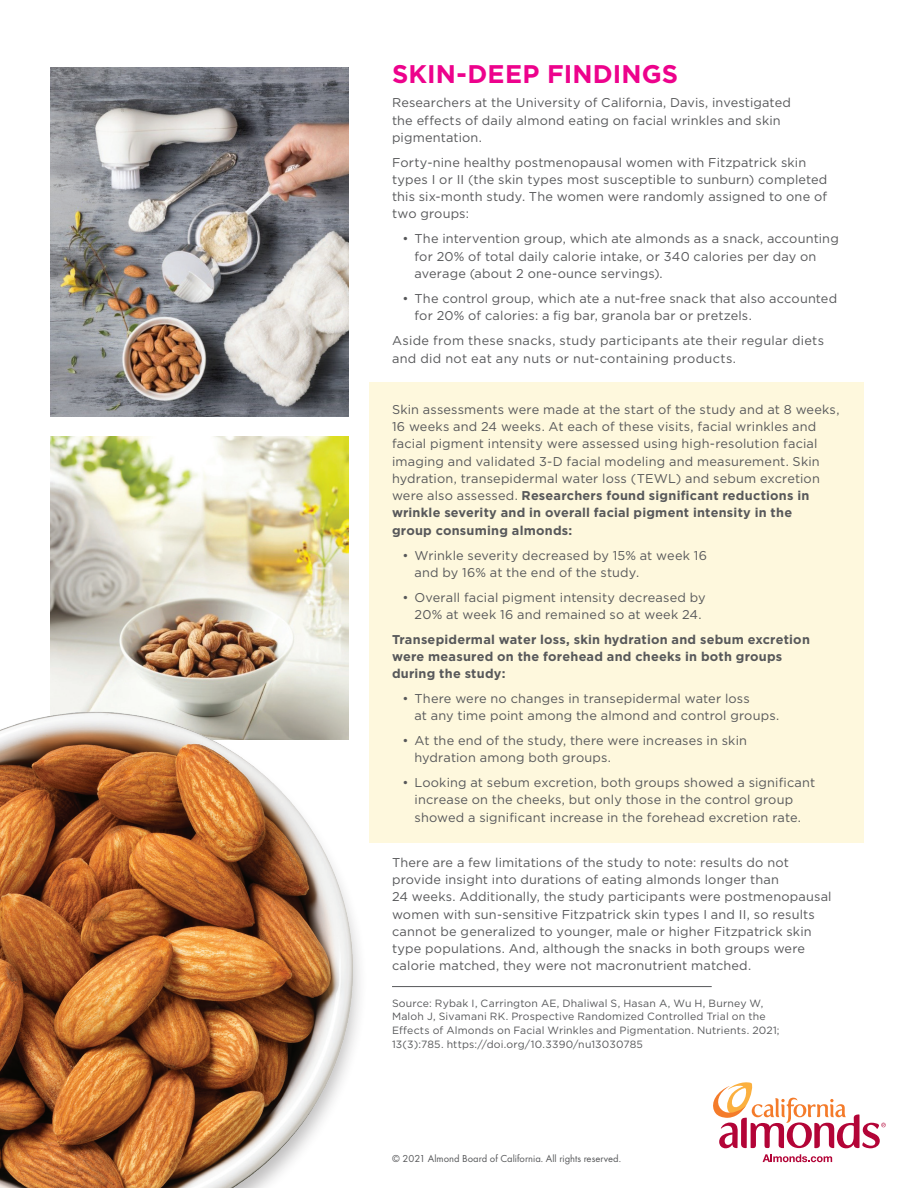
<style>
.page{position:relative;width:918px;height:1188px;background:#fff}
.page>*{position:absolute;margin:0;border:0;box-sizing:border-box;transform-origin:0 0}
.t1{font:700 25.5px "Gotham";letter-spacing:.005em;color:#ed028c}
.t2{font:12.75px/17.2px "Gotham";letter-spacing:.015em;color:#57585a}
.t3{font:700 12.75px/17.2px "Gotham";letter-spacing:.02em;color:#57585a}
.t4{font:10.5px/13.5px "Gotham";letter-spacing:.015em;color:#57585a}
.t5{font:10.5px "Futura T";color:#57585a}
.s1{font-weight:700}
</style>
<div class="page">
<img style="left:51px;top:68px;width:298px;height:348px">
<img style="left:51px;top:437px;width:298px;height:250px">
<div style="left:369px;top:383px;width:495px;height:460px;background:#fef8dd"></div>
<img style="left:0;top:687px;width:429px;height:501px">
<svg style="left:713px;top:1082px;width:173px;height:66px"></svg>
<svg style="left:763px;top:1154px;width:69px;height:8px"></svg>
<hr style="left:392px;top:986px;width:320px;height:1px;background:#57585a">
<h1 class="t1" style="left:392px;top:59px;width:288px">SKIN-DEEP FINDINGS</h1>
<p class="t2" style="left:392px;top:94px;width:400px">Researchers at the University of California, Davis, investigated the effects of daily almond eating on facial wrinkles and skin pigmentation.</p>
<p class="t2" style="left:392px;top:153px;width:437px">Forty-nine healthy postmenopausal women with Fitzpatrick skin types I or II (the skin types most susceptible to sunburn) completed this six-month study. The women were randomly assigned to one of two groups:</p>
<p class="t2" style="left:415px;top:230px;width:426px;text-indent:-12px">• The intervention group, which ate almonds as a snack, accounting for 20% of total daily calorie intake, or 340 calories per day on average (about 2 one-ounce servings).</p>
<p class="t2" style="left:415px;top:289px;width:424px;text-indent:-12px">• The control group, which ate a nut-free snack that also accounted for 20% of calories: a fig bar, granola bar or pretzels.</p>
<p class="t2" style="left:392px;top:332px;width:434px">Aside from these snacks, study participants ate their regular diets and did not eat any nuts or nut-containing products.</p>
<p class="t2" style="left:392px;top:401px;width:449px">Skin assessments were made at the start of the study and at 8 weeks, 16 weeks and 24 weeks. At each of these visits, facial wrinkles and facial pigment intensity were assessed using high-resolution facial imaging and validated 3-D facial modeling and measurement. Skin hydration, transepidermal water loss (TEWL) and sebum excretion were also assessed. <span class="s1">Researchers found significant reductions in wrinkle severity and in overall facial pigment intensity in the<br>group consuming almonds:</span></p>
<p class="t2" style="left:415px;top:546px;width:294px;text-indent:-12px">• Wrinkle severity decreased by 15% at week 16 and by 16% at the end of the study.</p>
<p class="t2" style="left:415px;top:588px;width:293px;text-indent:-12px">• Overall facial pigment intensity decreased by<br>20% at week 16 and remained so at week 24.</p>
<p class="t3" style="left:392px;top:630px;width:419px">Transepidermal water loss, skin hydration and sebum excretion were measured on the forehead and cheeks in both groups during the study:</p>
<p class="t2" style="left:415px;top:690px;width:366px;text-indent:-12px">• There were no changes in transepidermal water loss<br>at any time point among the almond and control groups.</p>
<p class="t2" style="left:415px;top:732px;width:334px;text-indent:-12px">• At the end of the study, there were increases in skin hydration among both groups.</p>
<p class="t2" style="left:415px;top:774px;width:402px;text-indent:-12px">• Looking at sebum excretion, both groups showed a significant increase on the cheeks, but only those in the control group showed a significant increase in the forehead excretion rate.</p>
<p class="t2" style="left:392px;top:854px;width:441px">There are a few limitations of the study to note: results do not provide insight into durations of eating almonds longer than<br>24 weeks. Additionally, the study participants were postmenopausal women with sun-sensitive Fitzpatrick skin types I and II, so results cannot be generalized to younger, male or higher Fitzpatrick skin type populations. And, although the snacks in both groups were calorie matched, they were not macronutrient matched.</p>
<p class="t4" style="left:392px;top:996px;width:389px">Source: Rybak I, Carrington AE, Dhaliwal S, Hasan A, Wu H, Burney W, Maloh J, Sivamani RK. Prospective Randomized Controlled Trial on the Effects of Almonds on Facial Wrinkles and Pigmentation. Nutrients. 2021; 13(3):785. https://doi.org/10.3390/nu13030785</p>
<p class="t5" style="left:392px;top:1152px;width:231px">© 2021 Almond Board of California. All rights reserved.</p>
</div>
